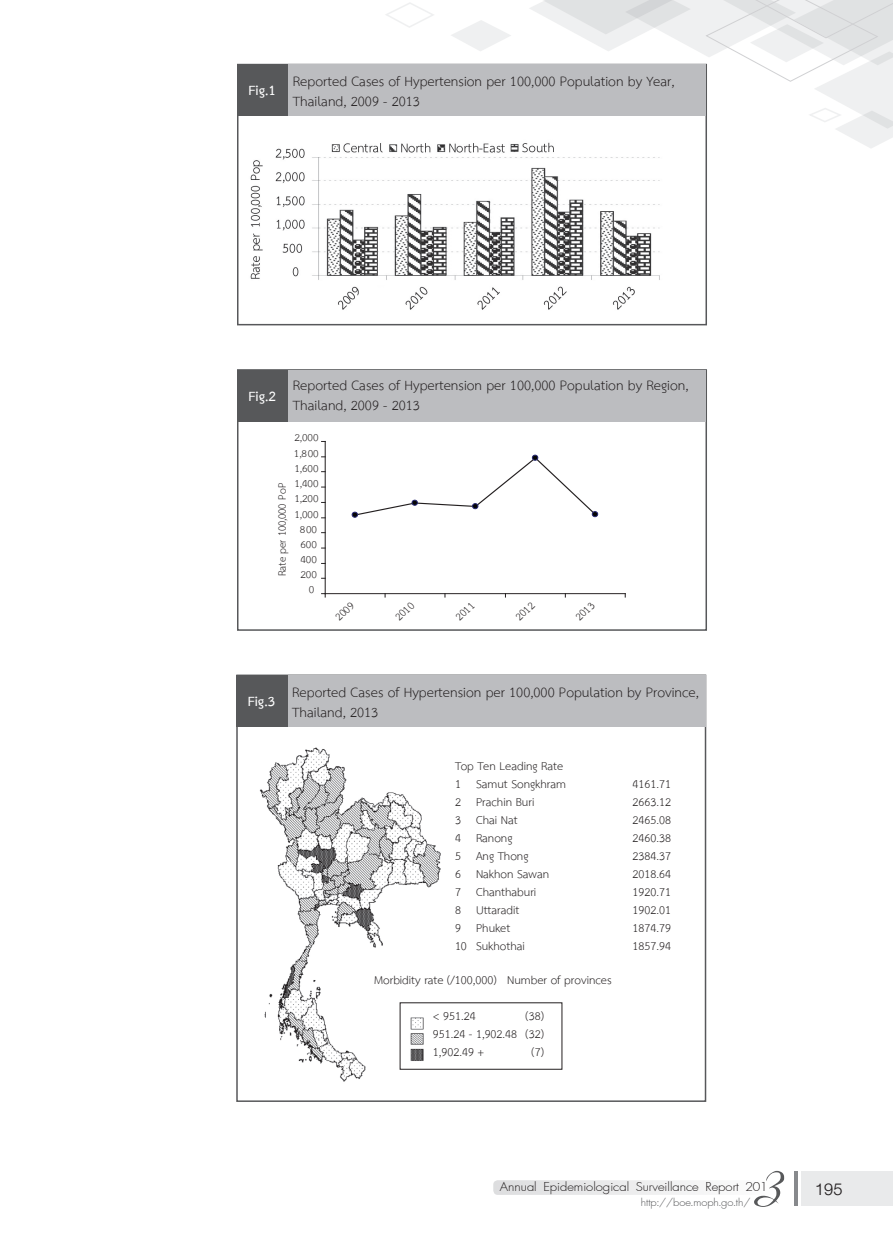
<style>
.page{position:relative;width:893px;height:1242px;background:#fff}
.page>*{position:absolute;margin:0;border:0;box-sizing:border-box;transform-origin:0 0}
.t1{font:24px "DB Helvethaica X 45 Li";color:#231f20}
.t2{font:19.5px/19.5px "TH Sarabun PSK";color:#231f20}
.t3{font:700 19.5px "TH Sarabun PSK";color:#fff}
.t4{font:16.95px "PSL Kittithada";color:#231f20;scale:1.15 1}
.t5{font:16.5px/18px "TH Sarabun PSK";color:#231f20;text-align:justify}
.t6{font:15.3px "TH Sarabun PSK";letter-spacing:-.01em;color:#231f20;scale:.95 1}
.t7{font:14.85px "TH Sarabun PSK";color:#231f20}
.t8{font:14.55px "TH Sarabun PSK";letter-spacing:-.01em;color:#231f20;scale:1.05 1}
.t9{font:14.4px "PSL Kittithada";color:#57585a;scale:1.15 1}
</style>
<div class="page">
<svg style="left:493px;top:1180px;width:287px;height:15px;fill:#eceded"></svg>
<div style="left:801px;top:1170px;width:92px;height:35px;background:#e9eaeb"></div>
<hr style="left:794px;top:1170px;width:3px;height:35px;background:#87898c">
<svg style="left:754px;top:1170px;width:30px;height:37px"></svg>
<svg style="left:386px;top:3px;width:48px;height:25px"></svg>
<svg style="left:450px;top:0;width:443px;height:148px"></svg>
<div style="left:237px;top:64px;width:470px;height:261px;border:2px solid #57585a"></div>
<div style="left:237px;top:369px;width:470px;height:262px;border:2px solid #57585a"></div>
<div style="left:237px;top:65px;width:52px;height:51px;background:#57585a"></div>
<div style="left:289px;top:65px;width:417px;height:51px;background:#bcbdc0"></div>
<div style="left:237px;top:370px;width:52px;height:51px;background:#57585a"></div>
<div style="left:289px;top:370px;width:417px;height:51px;background:#bcbdc0"></div>
<div style="left:236px;top:674px;width:470px;height:428px;border:2px solid #57585a"></div>
<div style="left:236px;top:675px;width:52px;height:51px;background:#57585a"></div>
<div style="left:288px;top:675px;width:417px;height:51px;background:#bcbdc0"></div>
<img style="left:250px;top:139px;width:437px;height:171px">
<hr style="left:325px;top:441px;width:1px;height:152px;background:#231f20">
<hr style="left:325px;top:593px;width:300px;height:1px;background:#231f20">
<svg style="left:352px;top:455px;width:246px;height:62px"></svg>
<img style="left:259px;top:747px;width:202px;height:335px">
<div style="left:343px;top:970px;width:300px;height:27px;background:#fff"></div>
<p class="t3" style="left:249px;top:79px;width:29px">Fig.1</p>
<p class="t2" style="left:293px;top:72px;width:383px">Reported Cases of Hypertension per 100,000 Population by Year,<br>Thailand, 2009 - 2013</p>
<p class="t3" style="left:249px;top:384px;width:29px">Fig.2</p>
<p class="t2" style="left:293px;top:376px;width:397px">Reported Cases of Hypertension per 100,000 Population by Region,<br>Thailand, 2009 - 2013</p>
<p class="t8" style="left:295px;top:429px;width:24px">2,000</p>
<p class="t8" style="left:294px;top:444px;width:25px">1,800</p>
<p class="t8" style="left:295px;top:459px;width:24px">1,600</p>
<p class="t8" style="left:295px;top:475px;width:24px">1,400</p>
<p class="t6" style="left:273px;top:576px;width:100px;rotate:-90deg">Rate per 100,000 PoP</p>
<p class="t8" style="left:295px;top:490px;width:24px">1,200</p>
<p class="t8" style="left:295px;top:505px;width:24px">1,000</p>
<p class="t8" style="left:300px;top:520px;width:18px">800</p>
<p class="t8" style="left:301px;top:536px;width:17px">600</p>
<p class="t8" style="left:301px;top:551px;width:17px">400</p>
<p class="t8" style="left:301px;top:566px;width:17px">200</p>
<p class="t8" style="left:309px;top:581px;width:7px">0</p>
<p class="t7" style="left:331px;top:612px;width:23px;rotate:-44deg">2009</p>
<p class="t7" style="left:391px;top:612px;width:23px;rotate:-44deg">2010</p>
<p class="t7" style="left:451px;top:612px;width:23px;rotate:-44deg">2011</p>
<p class="t7" style="left:511px;top:612px;width:23px;rotate:-44deg">2012</p>
<p class="t7" style="left:571px;top:612px;width:23px;rotate:-44deg">2013</p>
<p class="t3" style="left:248px;top:689px;width:29px">Fig.3</p>
<p class="t2" style="left:292px;top:683px;width:408px">Reported Cases of Hypertension per 100,000 Population by Province,<br>Thailand, 2013</p>
<p class="t5" style="left:455px;top:757px;width:113px">Top Ten Leading Rate<br>1 Samut Songkhram</p>
<p class="t5" style="left:632px;top:775px;width:40px">4161.71</p>
<p class="t5" style="left:455px;top:793px;width:81px">2 Prachin Buri</p>
<p class="t5" style="left:632px;top:793px;width:40px">2663.12</p>
<p class="t5" style="left:455px;top:811px;width:64px">3 Chai Nat</p>
<p class="t5" style="left:632px;top:811px;width:40px">2465.08</p>
<p class="t5" style="left:455px;top:829px;width:59px">4 Ranong</p>
<p class="t5" style="left:632px;top:829px;width:40px">2460.38</p>
<p class="t5" style="left:455px;top:847px;width:75px">5 Ang Thong</p>
<p class="t5" style="left:632px;top:847px;width:40px">2384.37</p>
<p class="t5" style="left:455px;top:865px;width:96px">6 Nakhon Sawan</p>
<p class="t5" style="left:632px;top:865px;width:40px">2018.64</p>
<p class="t5" style="left:455px;top:883px;width:83px">7 Chanthaburi</p>
<p class="t5" style="left:632px;top:883px;width:40px">1920.71</p>
<p class="t5" style="left:455px;top:901px;width:66px">8 Uttaradit</p>
<p class="t5" style="left:632px;top:901px;width:40px">1902.01</p>
<p class="t5" style="left:455px;top:919px;width:57px">9 Phuket</p>
<p class="t5" style="left:632px;top:919px;width:40px">1874.79</p>
<p class="t5" style="left:455px;top:937px;width:71px">10 Sukhothai</p>
<p class="t5" style="left:632px;top:937px;width:40px">1857.94</p>
<p class="t5" style="left:374px;top:971px;width:239px">Morbidity rate (/100,000) Number of provinces</p>
<p class="t5" style="left:433px;top:1008px;width:113px;text-indent:93px">(38)<br>951.24 - 1,902.48 (32)<br>1,902.49 +</p>
<p class="t5" style="left:433px;top:1008px;width:44px">&lt; 951.24</p>
<p class="t5" style="left:532px;top:1044px;width:14px">(7)</p>
<p class="t4" style="left:500px;top:1179px;width:234px">Annual Epidemiological Surveillance Report 201</p>
<h1 class="t1" style="left:815px;top:1176px;width:29px">195</h1>
<p class="t9" style="left:641px;top:1196px;width:97px">http://boe.moph.go.th/</p>
</div>
